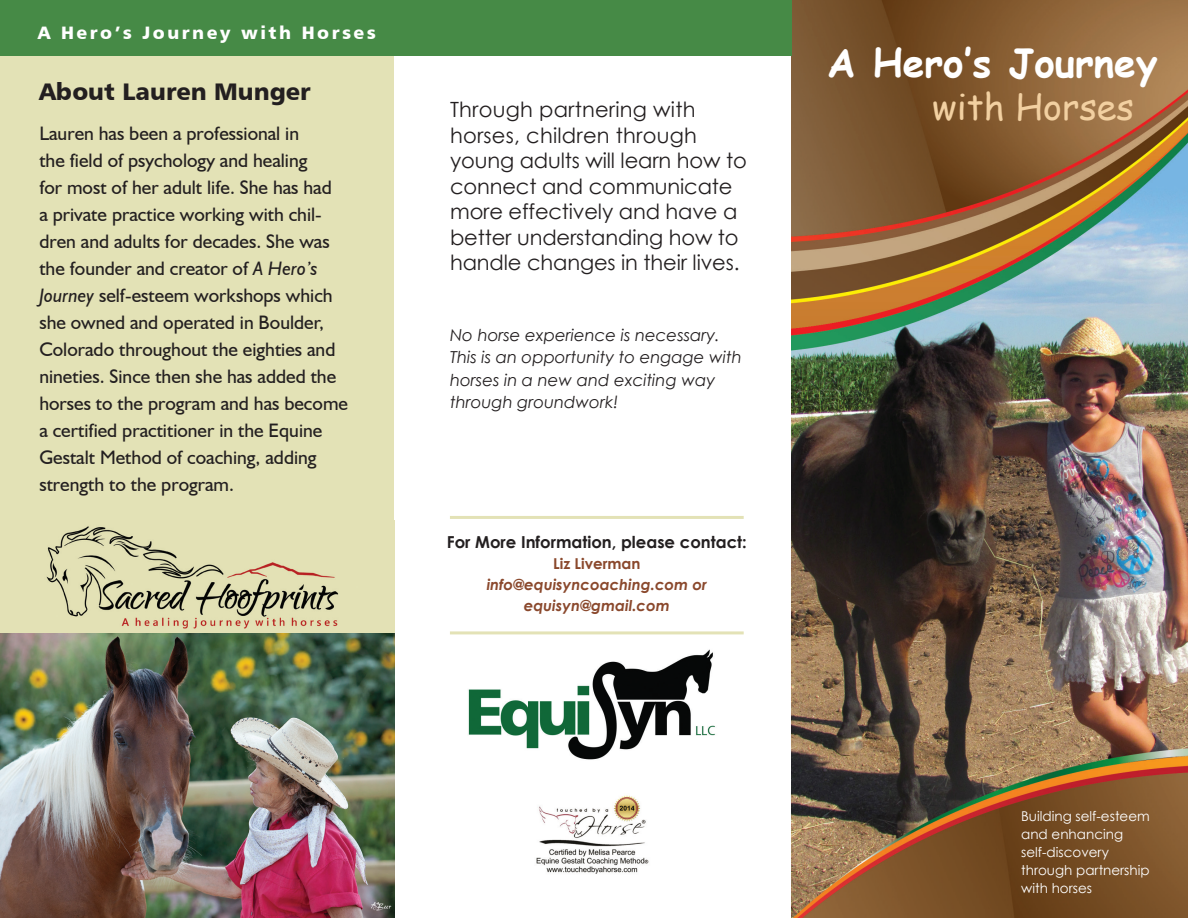
<style>
.page{position:relative;width:1188px;height:918px;background:#fff}
.page>*{position:absolute;margin:0;border:0;box-sizing:border-box;transform-origin:0 0}
.t1{font:700 39px "Comic Sans MS";color:#fff}
.t2{font:36px "Comic Sans MS";color:#f2d0a1}
.t3{font:24px "Humanist 777 BT Black B";color:#231f20}
.t4{font:21px/25.5px "Century Gothic";letter-spacing:-.005em;color:#231f20}
.t5{font:19.5px/27px "Humanist 521 BT";color:#231f20}
.t6{font:18px "Humanist 777 BT Black B";letter-spacing:.14em;color:#fff}
.t7{font:italic 16.5px/22.5px "Century Gothic";color:#231f20}
.t8{font:700 16.5px "Century Gothic";color:#231f20}
.t9{font:italic 700 15px "Century Gothic";color:#8a482c}
.t10{font:700 15px "Century Gothic";color:#8a482c}
.t11{font:13.5px/18px "Century Gothic";color:#fff}
.s1{font-style:italic}
</style>
<div class="page">
<div style="left:0;top:54px;width:394px;height:578px;background:#e3e2b6"></div>
<img style="left:0;top:526px;width:394px;height:108px">
<img style="left:0;top:634px;width:394px;height:284px">
<img style="left:791px;top:0;width:397px;height:918px">
<div style="left:0;top:0;width:792px;height:55px;background:#468a46"></div>
<img style="left:536px;top:795px;width:113px;height:79px">
<hr style="left:450px;top:516px;width:294px;height:3px;background:#e3e2b6">
<hr style="left:450px;top:631px;width:294px;height:3px;background:#e3e2b6">
<img style="left:468px;top:649px;width:247px;height:111px">
<p class="t6" style="left:38px;top:21px;width:340px">A Hero’s Journey with Horses</p>
<p class="t3" style="left:39px;top:76px;width:273px">About Lauren Munger</p>
<p class="t5" style="left:39px;top:120px;width:310px">Lauren has been a professional in<br>the field of psychology and healing<br>for most of her adult life. She has had<br>a private practice working with chil&shy;dren and adults for decades. She was the founder and creator of <span class="s1">A Hero’s Journey</span> self-esteem workshops which she owned and operated in Boulder, Colorado throughout the eighties and nineties. Since then she has added the horses to the program and has become a certified practitioner in the Equine Gestalt Method of coaching, adding strength to the program.</p>
<p class="t4" style="left:450px;top:97px;width:298px">Through partnering with horses, children through young adults will learn how to connect and communicate more effectively and have a better understanding how to handle changes in their lives.</p>
<p class="t7" style="left:450px;top:323px;width:293px">No horse experience is necessary.<br>This is an opportunity to engage with horses in a new and exciting way through groundwork!</p>
<p class="t8" style="left:447px;top:530px;width:301px">For More Information, please contact:</p>
<p class="t10" style="left:553px;top:553px;width:89px">Liz Liverman</p>
<p class="t9" style="left:487px;top:574px;width:222px">info@equisyncoaching.com or</p>
<p class="t9" style="left:524px;top:595px;width:148px">equisyn@gmail.com</p>
<p class="t1" style="left:827px;top:34px;width:332px">A Hero’s Journey</p>
<p class="t2" style="left:932px;top:81px;width:203px">with Horses</p>
<p class="t11" style="left:1021px;top:807px;width:130px">Building self-esteem and enhancing</p>
<p class="t11" style="left:1021px;top:843px;width:89px">self-discovery</p>
<p class="t11" style="left:1021px;top:861px;width:130px">through partnership</p>
<p class="t11" style="left:1021px;top:879px;width:72px">with horses</p>
</div>
